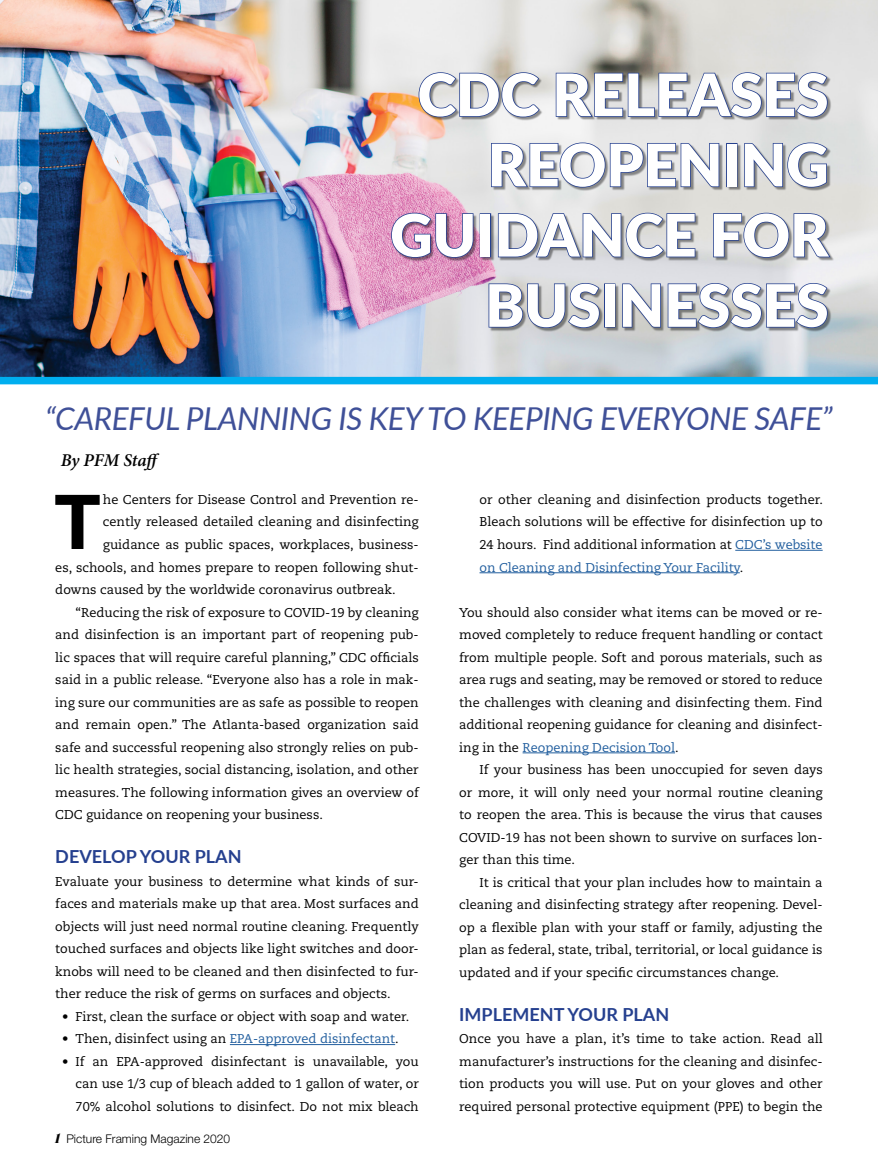
<style>
.page{position:relative;width:878px;height:1175px;background:#fff}
.page>*{position:absolute;margin:0;border:0;box-sizing:border-box;transform-origin:0 0}
.t1{font:700 75.75px "Helvetica Neue";color:#000}
.t2{font:900 58.5px/70.2px "Lato";color:#fff;text-align:right}
.t3{font:italic 31.5px "Lato";letter-spacing:-.015em;color:#3f5098}
.t4{font:700 18px "Lato";color:#25408f}
.t5{font:italic 600 18px "Minion Pro";letter-spacing:-.01em;color:#000}
.t6{font:12.75px/22.5px "Caecilia";color:#000;text-align:justify}
.t7{font:12.75px "Caecilia";color:#215e9e}
.t8{font:300 12px "Helvetica Neue";color:#000}
.s1{color:#000}
.s2{font-family:"Eloquent JF Pro";font-weight:400;font-style:italic}
.s3{color:#215e9e}
</style>
<div class="page">
<img style="left:0;top:0;width:878px;height:384px">
<hr style="left:230px;top:1044px;width:165px;height:1px;background:#215e9e">
<hr style="left:735px;top:550px;width:87px;height:1px;background:#215e9e">
<hr style="left:479px;top:572px;width:260px;height:1px;background:#215e9e">
<hr style="left:522px;top:752px;width:153px;height:1px;background:#215e9e">
<div style="left:392px;top:73px;width:442px;height:259px;background:#000;opacity:.42"></div>
<svg style="left:418px;top:71px;width:122px;height:47px;background:#9fa0a8"></svg>
<svg style="left:555px;top:71px;width:273px;height:47px;background:#9498a3"></svg>
<svg style="left:490px;top:142px;width:230px;height:46px;background:#979caa"></svg>
<div style="left:726px;top:143px;width:11px;height:44px;border:2px solid #25408f"></div>
<svg style="left:743px;top:142px;width:85px;height:46px;background:#9197a5"></svg>
<svg style="left:390px;top:212px;width:84px;height:46px;background:#996b95"></svg>
<div style="left:479px;top:213px;width:12px;height:44px;border:2px solid #25408f"></div>
<svg style="left:497px;top:212px;width:199px;height:46px;background:#959aa7"></svg>
<svg style="left:712px;top:212px;width:119px;height:46px;background:#969ba6"></svg>
<svg style="left:488px;top:282px;width:112px;height:47px;background:#8b8f9c"></svg>
<div style="left:604px;top:283px;width:11px;height:44px;border:2px solid #25408f"></div>
<svg style="left:621px;top:282px;width:40px;height:47px;background:#898f9d"></svg>
<svg style="left:667px;top:282px;width:161px;height:47px;background:#8b91a1"></svg>
<h2 class="t2" style="left:390px;top:57px;width:440px">CDC RELEASES<br>REOPENING<br>GUIDANCE FOR<br>BUSINESSES</h2>
<h3 class="t3" style="left:45px;top:396px;width:789px">“CAREFUL PLANNING IS KEY TO KEEPING EVERYONE SAFE”</h3>
<h3 class="t5" style="left:61px;top:448px;width:102px">By PFM Staff</h3>
<h1 class="t1" style="left:54px;top:475px;width:48px">T</h1>
<p class="t6" style="left:103px;top:488px;width:317px">he Centers for Disease Control and Prevention re-</p>
<p class="t6" style="left:103px;top:511px;width:317px">cently released detailed cleaning and disinfecting</p>
<p class="t6" style="left:103px;top:533px;width:317px">guidance as public spaces, workplaces, business-</p>
<p class="t6" style="left:55px;top:556px;width:365px">es, schools, and homes prepare to reopen following shut-</p>
<p class="t6" style="left:55px;top:578px;width:342px">downs caused by the worldwide coronavirus outbreak.</p>
<p class="t6" style="left:76px;top:601px;width:344px">“Reducing the risk of exposure to COVID-19 by cleaning</p>
<p class="t6" style="left:55px;top:623px;width:365px">and disinfection is an important part of reopening pub-</p>
<p class="t6" style="left:55px;top:646px;width:365px">lic spaces that will require careful planning,” CDC officials</p>
<p class="t6" style="left:55px;top:668px;width:365px">said in a public release. “Everyone also has a role in mak-</p>
<p class="t6" style="left:55px;top:691px;width:365px">ing sure our communities are as safe as possible to reopen</p>
<p class="t6" style="left:55px;top:713px;width:365px">and remain open.” The Atlanta-based organization said</p>
<p class="t6" style="left:55px;top:736px;width:365px">safe and successful reopening also strongly relies on pub-</p>
<p class="t6" style="left:55px;top:758px;width:365px">lic health strategies, social distancing, isolation, and other</p>
<p class="t6" style="left:55px;top:781px;width:365px">measures. The following information gives an overview of</p>
<p class="t6" style="left:55px;top:803px;width:269px">CDC guidance on reopening your business.</p>
<h3 class="t4" style="left:55px;top:843px;width:188px">DEVELOP YOUR PLAN</h3>
<p class="t6" style="left:55px;top:870px;width:365px">Evaluate your business to determine what kinds of sur&shy;faces and materials make up that area. Most surfaces and objects will just need normal routine cleaning. Frequently touched surfaces and objects like light switches and door&shy;knobs will need to be cleaned and then disinfected to fur&shy;ther reduce the risk of germs on surfaces and objects.</p>
<p class="t6" style="left:62px;top:1005px;width:349px">• First, clean the surface or object with soap and water.</p>
<p class="t7" style="left:62px;top:1031px;width:338px"><span class="s1">• Then, disinfect using an</span> EPA-approved disinfectant<span class="s1">.</span></p>
<p class="t6" style="left:76px;top:1050px;width:344px;text-indent:-14px">• If an EPA-approved disinfectant is unavailable, you can use 1/3 cup of bleach added to 1 gallon of water, or 70% alcohol solutions to disinfect. Do not mix bleach</p>
<p class="t8" style="left:54px;top:1131px;width:177px"><span class="s2">1</span> Picture Framing Magazine 2020</p>
<p class="t6" style="left:479px;top:488px;width:345px">or other cleaning and disinfection products together.<br>Bleach solutions will be effective for disinfection up to 24 hours. Find additional information at <span class="s3">CDC’s website on Cleaning and Disinfecting Your Facility</span>.</p>
<p class="t6" style="left:459px;top:601px;width:365px">You should also consider what items can be moved or re&shy;moved completely to reduce frequent handling or contact from multiple people. Soft and porous materials, such as area rugs and seating, may be removed or stored to reduce the challenges with cleaning and disinfecting them. Find additional reopening guidance for cleaning and disinfect&shy;ing in the <span class="s3">Reopening Decision Tool</span>.</p>
<p class="t6" style="left:459px;top:758px;width:365px;text-indent:20px">If your business has been unoccupied for seven days or more, it will only need your normal routine cleaning to reopen the area. This is because the virus that causes COVID-19 has not been shown to survive on surfaces lon&shy;ger than this time.</p>
<p class="t6" style="left:459px;top:871px;width:365px;text-indent:20px">It is critical that your plan includes how to maintain a cleaning and disinfecting strategy after reopening. Devel&shy;op a flexible plan with your staff or family, adjusting the plan as federal, state, tribal, territorial, or local guidance is updated and if your specific circumstances change.</p>
<h3 class="t4" style="left:459px;top:1001px;width:211px">IMPLEMENT YOUR PLAN</h3>
<p class="t6" style="left:459px;top:1027px;width:365px">Once you have a plan, it’s time to take action. Read all manufacturer’s instructions for the cleaning and disinfec&shy;tion products you will use. Put on your gloves and other required personal protective equipment (PPE) to begin the</p>
</div>
